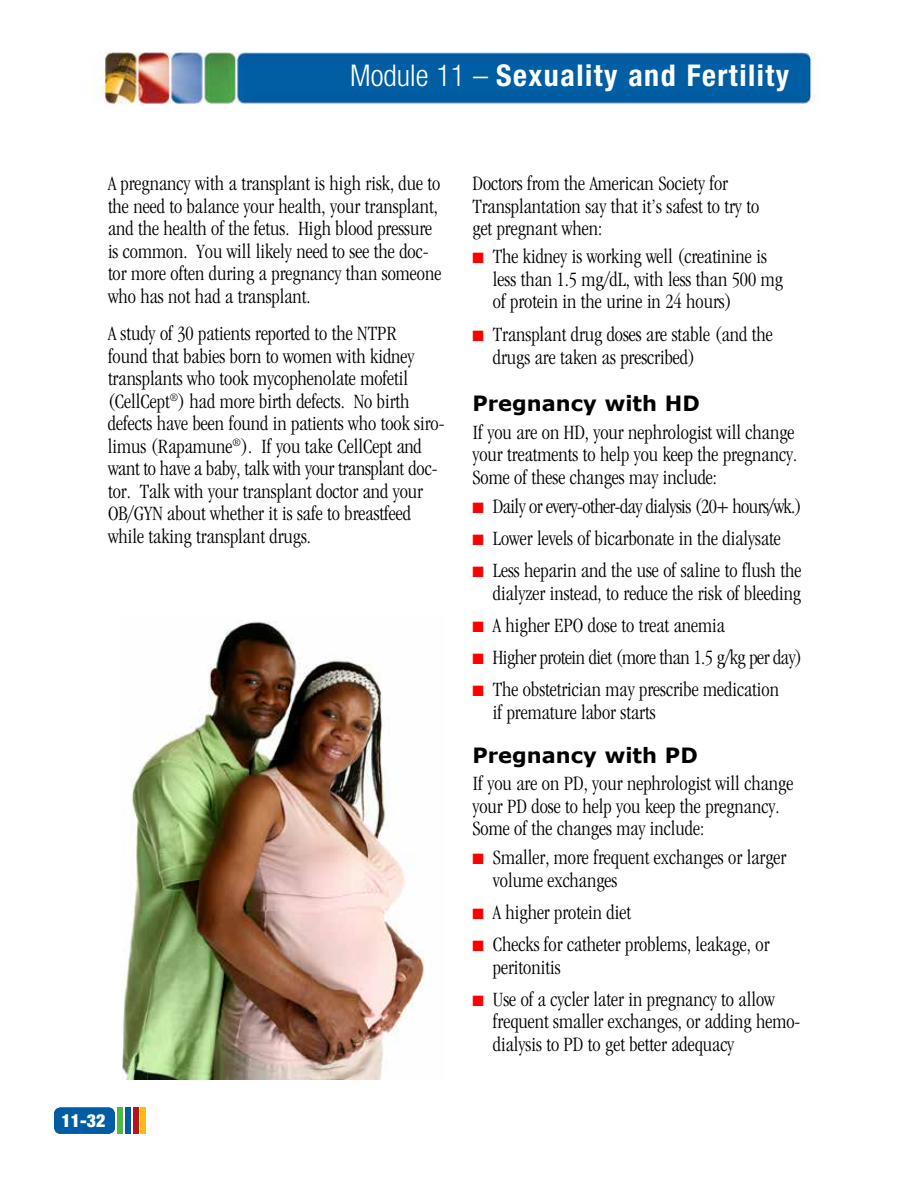
<style>
.page{position:relative;width:918px;height:1188px;background:#fff}
.page>*{position:absolute;margin:0;border:0;box-sizing:border-box;transform-origin:0 0}
.t1{font:700 condensed 30px "Helvetica Neue LT Std";letter-spacing:.05em;color:#fff}
.t2{font:300 condensed 21px/22.5px "ITC Garamond Std";color:#000}
.t3{font:300 condensed 21px "ITC Garamond Std";letter-spacing:-.025em;color:#000}
.t4{font:300 condensed 21px "ITC Garamond Std";letter-spacing:-.02em;color:#000}
.t5{font:700 21px "Verdana";color:#000}
.t6{font:900 condensed 18px "Helvetica Neue LT Std";color:#fff}
.s1{font-weight:300}
.s2{color:#f00}
</style>
<div class="page">
<img style="left:100px;top:52px;width:715px;height:52px">
<div style="left:54px;top:1108px;width:61px;height:26px;background:#005da4;border-radius:7px"></div>
<div style="left:118px;top:1107px;width:5px;height:27px;background:#50b848"></div>
<div style="left:126px;top:1107px;width:5px;height:27px;background:#005da4"></div>
<div style="left:141px;top:1107px;width:5px;height:27px;background:#fdb913"></div>
<div style="left:133px;top:1107px;width:5px;height:27px;background:#ba141a"></div>
<img style="left:122px;top:621px;width:303px;height:459px">
<h1 class="t1" style="left:350px;top:57px;width:440px"><span class="s1">Module 11 –</span> Sexuality and Fertility</h1>
<p class="t2" style="left:108px;top:173px;width:335px">A pregnancy with a transplant is high risk, due to the need to balance your health, your transplant, and the health of the fetus. High blood pressure is common. You will likely need to see the doc&shy;tor more often during a pregnancy than someone who has not had a transplant.</p>
<p class="t2" style="left:108px;top:323px;width:338px">A study of 30 patients reported to the NTPR<br>found that babies born to women with kidney transplants who took mycophenolate mofetil (CellCept<sup>®</sup>) had more birth defects. No birth defects have been found in patients who took siro&shy;limus (Rapamune<sup>®</sup>). If you take CellCept and want to have a baby, talk with your transplant doc&shy;tor. Talk with your transplant doctor and your OB/GYN about whether it is safe to breastfeed while taking transplant drugs.</p>
<p class="t6" style="left:61px;top:1109px;width:46px">11-32</p>
<p class="t6" style="left:80px;top:1111px;width:17px">1-</p>
<p class="t2" style="left:473px;top:172px;width:288px">Doctors from the American Society for<br>Transplantation say that it’s safest to try to get pregnant when:</p>
<p class="t2" style="left:493px;top:245px;width:292px;text-indent:-20px"><span class="s2">■</span> The kidney is working well (creatinine is less than 1.5 mg/dL, with less than 500 mg of protein in the urine in 24 hours)</p>
<p class="t2" style="left:493px;top:324px;width:281px;text-indent:-20px"><span class="s2">■</span> Transplant drug doses are stable (and the drugs are taken as prescribed)</p>
<p class="t5" style="left:472px;top:389px;width:229px">Pregnancy with HD</p>
<p class="t2" style="left:472px;top:421px;width:326px;text-align:justify">If you are on HD, your nephrologist will change your treatments to help you keep the pregnancy.<br>Some of these changes may include:</p>
<p class="t3" style="left:472px;top:494px;width:331px"><span class="s2">■</span> Daily or every-other-day dialysis (20+ hours/wk.)</p>
<p class="t2" style="left:472px;top:527px;width:310px"><span class="s2">■</span> Lower levels of bicarbonate in the dialysate</p>
<p class="t2" style="left:472px;top:559px;width:330px;text-align:right"><span class="s2">■</span> Less heparin and the use of saline to flush the dialyzer instead, to reduce the risk of bleeding</p>
<p class="t2" style="left:472px;top:614px;width:254px"><span class="s2">■</span> A higher EPO dose to treat anemia</p>
<p class="t4" style="left:472px;top:646px;width:331px"><span class="s2">■</span> Higher protein diet (more than 1.5 g/kg per day)</p>
<p class="t2" style="left:493px;top:679px;width:288px;text-indent:-20px"><span class="s2">■</span> The obstetrician may prescribe medication if premature labor starts</p>
<p class="t5" style="left:472px;top:742px;width:227px">Pregnancy with PD</p>
<p class="t2" style="left:472px;top:772px;width:322px">If you are on PD, your nephrologist will change your PD dose to help you keep the pregnancy.<br>Some of the changes may include:</p>
<p class="t2" style="left:493px;top:846px;width:295px;text-indent:-20px"><span class="s2">■</span> Smaller, more frequent exchanges or larger volume exchanges</p>
<p class="t2" style="left:472px;top:901px;width:160px"><span class="s2">■</span> A higher protein diet</p>
<p class="t2" style="left:493px;top:933px;width:278px;text-indent:-20px"><span class="s2">■</span> Checks for catheter problems, leakage, or peritonitis</p>
<p class="t2" style="left:493px;top:988px;width:309px;text-indent:-20px"><span class="s2">■</span> Use of a cycler later in pregnancy to allow frequent smaller exchanges, or adding hemo&shy;dialysis to PD to get better adequacy</p>
</div>
